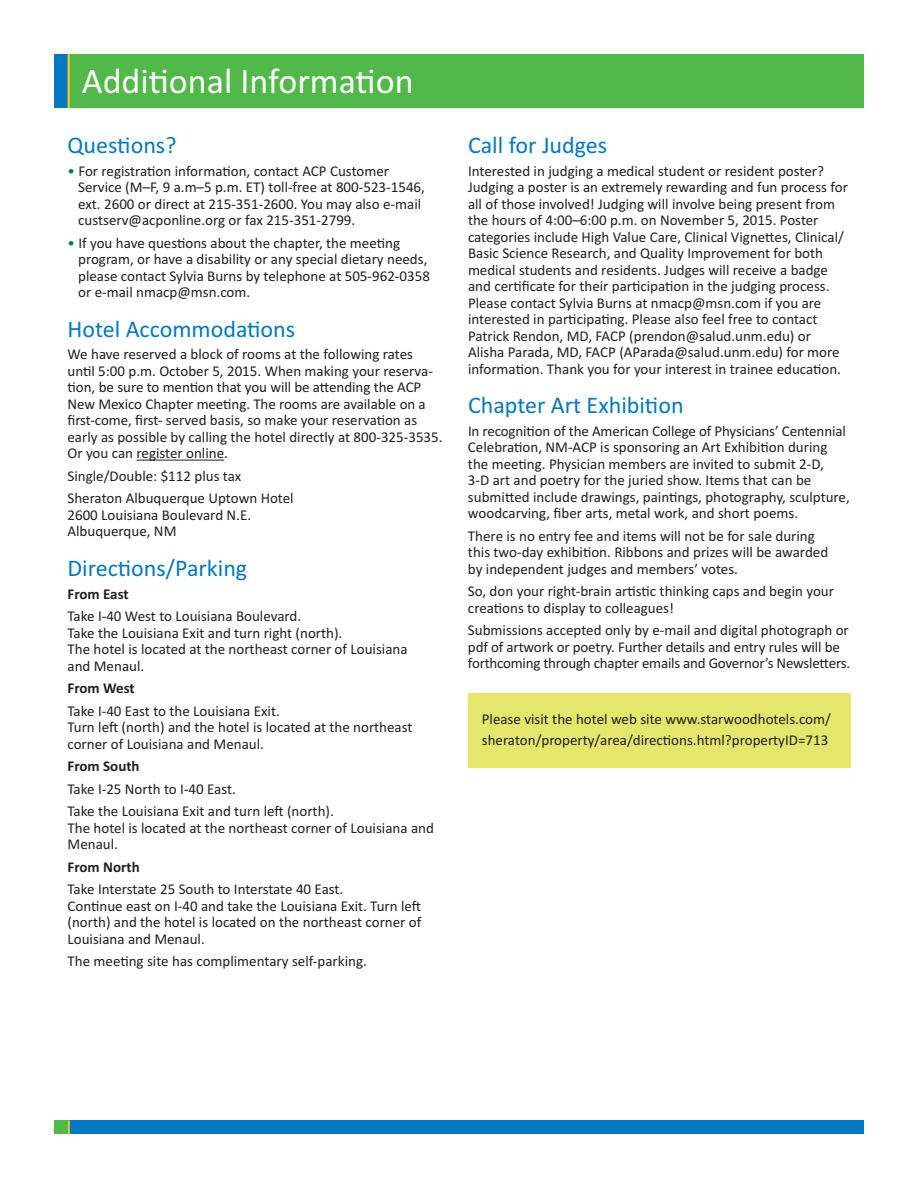
<style>
.page{position:relative;width:918px;height:1188px;background:#fff}
.page>*{position:absolute;margin:0;border:0;box-sizing:border-box;transform-origin:0 0}
.t1{font:36px "Calibri";color:#fff}
.t2{font:24px "Calibri";color:#0079c2}
.t3{font:15px/16.5px "Calibri";color:#231f20}
.t4{font:700 15px "Calibri";color:#231f20}
.s1{color:#008066}
</style>
<div class="page">
<div style="left:66px;top:1120px;width:798px;height:14px;background:#0079c2"></div>
<div style="left:54px;top:54px;width:15px;height:54px;background:#0079c2"></div>
<div style="left:68px;top:54px;width:796px;height:54px;background:#51b948"></div>
<hr style="left:68px;top:54px;width:2px;height:54px;background:#fec422">
<svg style="left:68px;top:1120px;width:2px;height:14px"></svg>
<div style="left:54px;top:1120px;width:14px;height:14px;background:#51b948"></div>
<hr style="left:137px;top:460px;width:87px;height:1px;background:#231f20">
<div style="left:468px;top:693px;width:382px;height:74px;background:#e4e76b"></div>
<h1 class="t1" style="left:82px;top:60px;width:333px">Additional Information</h1>
<h2 class="t2" style="left:68px;top:131px;width:110px">Questions?</h2>
<p class="t3" style="left:78px;top:162px;width:348px;text-indent:-11px"><span class="s1">•</span> For registration information, contact ACP Customer Service (M–F, 9 a.m–5 p.m. ET) toll-free at 800-523-1546, ext. 2600 or direct at 215-351-2600. You may also e-mail custserv@acponline.org or fax 215-351-2799.</p>
<p class="t3" style="left:78px;top:234px;width:353px;text-indent:-11px"><span class="s1">•</span> If you have questions about the chapter, the meeting program, or have a disability or any special dietary needs, please contact Sylvia Burns by telephone at 505-962-0358 or e-mail nmacp@msn.com.</p>
<h2 class="t2" style="left:68px;top:314px;width:229px">Hotel Accommodations</h2>
<p class="t3" style="left:67px;top:346px;width:377px">We have reserved a block of rooms at the following rates until 5:00 p.m. October 5, 2015. When making your reserva&shy;tion, be sure to mention that you will be attending the ACP New Mexico Chapter meeting. The rooms are available on a first-come, first- served basis, so make your reservation as early as possible by calling the hotel directly at 800-325-3535.<br>Or you can register online.</p>
<p class="t3" style="left:68px;top:464px;width:228px;line-height:22.5px">Single/Double: $112 plus tax<br>Sheraton Albuquerque Uptown Hotel</p>
<p class="t3" style="left:68px;top:506px;width:185px">2600 Louisiana Boulevard N.E.<br>Albuquerque, NM</p>
<h2 class="t2" style="left:68px;top:554px;width:181px">Directions/Parking</h2>
<p class="t4" style="left:68px;top:585px;width:63px">From East</p>
<p class="t3" style="left:67px;top:608px;width:342px">Take I-40 West to Louisiana Boulevard.<br>Take the Louisiana Exit and turn right (north).<br>The hotel is located at the northeast corner of Louisiana and Menaul.</p>
<p class="t4" style="left:67px;top:679px;width:69px">From West</p>
<p class="t3" style="left:67px;top:702px;width:347px">Take I-40 East to the Louisiana Exit.<br>Turn left (north) and the hotel is located at the northeast corner of Louisiana and Menaul.</p>
<p class="t4" style="left:68px;top:757px;width:74px">From South</p>
<p class="t3" style="left:68px;top:777px;width:268px;line-height:22.5px">Take I-25 North to I-40 East.<br>Take the Louisiana Exit and turn left (north).</p>
<p class="t3" style="left:68px;top:819px;width:368px">The hotel is located at the northeast corner of Louisiana and<br>Menaul.</p>
<p class="t4" style="left:68px;top:858px;width:74px">From North</p>
<p class="t3" style="left:68px;top:881px;width:355px">Take Interstate 25 South to Interstate 40 East.<br>Continue east on I-40 and take the Louisiana Exit. Turn left (north) and the hotel is located on the northeast corner of Louisiana and Menaul.</p>
<p class="t3" style="left:68px;top:953px;width:301px">The meeting site has complimentary self-parking.</p>
<h2 class="t2" style="left:468px;top:131px;width:141px">Call for Judges</h2>
<p class="t3" style="left:468px;top:162px;width:381px">Interested in judging a medical student or resident poster?<br>Judging a poster is an extremely rewarding and fun process for all of those involved! Judging will involve being present from the hours of 4:00–6:00 p.m. on November 5, 2015. Poster categories include High Value Care, Clinical Vignettes, Clinical/ Basic Science Research, and Quality Improvement for both medical students and residents. Judges will receive a badge and certificate for their participation in the judging process.<br>Please contact Sylvia Burns at nmacp@msn.com if you are interested in participating. Please also feel free to contact Patrick Rendon, MD, FACP (prendon@salud.unm.edu) or Alisha Parada, MD, FACP (AParada@salud.unm.edu) for more information. Thank you for your interest in trainee education.</p>
<h2 class="t2" style="left:468px;top:391px;width:217px">Chapter Art Exhibition</h2>
<p class="t3" style="left:468px;top:422px;width:383px">In recognition of the American College of Physicians’ Centennial Celebration, NM-ACP is sponsoring an Art Exhibition during the meeting. Physician members are invited to submit 2-D,<br>3-D art and poetry for the juried show. Items that can be submitted include drawings, paintings, photography, sculpture, woodcarving, fiber arts, metal work, and short poems.</p>
<p class="t3" style="left:468px;top:527px;width:362px">There is no entry fee and items will not be for sale during this two-day exhibition. Ribbons and prizes will be awarded by independent judges and members’ votes.</p>
<p class="t3" style="left:468px;top:583px;width:368px">So, don your right-brain artistic thinking caps and begin your creations to display to colleagues!</p>
<p class="t3" style="left:468px;top:622px;width:384px">Submissions accepted only by e-mail and digital photograph or pdf of artwork or poetry. Further details and entry rules will be forthcoming through chapter emails and Governor’s Newsletters.</p>
<p class="t3" style="left:482px;top:708px;width:351px;line-height:21px">Please visit the hotel web site www.starwoodhotels.com/ sheraton/property/area/directions.html?propertyID=713</p>
</div>
